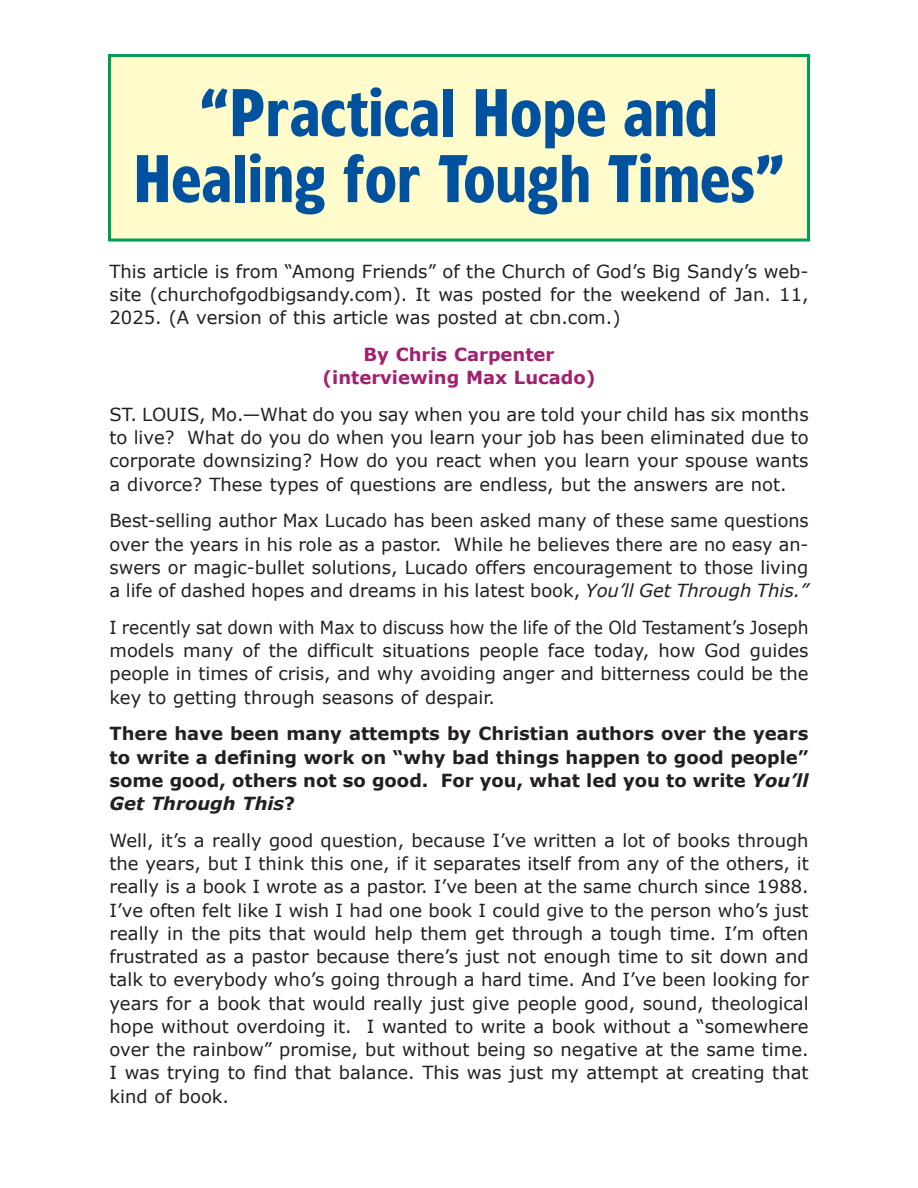
<style>
.page{position:relative;width:918px;height:1188px;background:#fff}
.page>*{position:absolute;margin:0;border:0;box-sizing:border-box;transform-origin:0 0}
.t1{font:700 63px/66px "Forever";letter-spacing:.02em;color:#00529f;text-align:center;scale:.9 1}
.t2{font:18px/23.2px "Verdana";color:#231f20;text-align:justify}
.t3{font:18px/23.2px "Verdana";color:#231f20;text-align:justify;scale:.95 1}
.t4{font:700 18px/23.2px "Verdana";color:#231f20;text-align:justify}
.t5{font:700 18px/23.2px "Verdana";color:#a0216f;text-align:center}
.s1{font-style:italic}
</style>
<div class="page">
<div style="left:110px;top:56px;width:698px;height:184px;background:#fffbcb"></div>
<div style="left:108px;top:54px;width:702px;height:188px;border:3px solid #009d57"></div>
<h1 class="t1" style="left:134px;top:88px;width:723px">“Practical Hope and<br>Healing for Tough Times”</h1>
<p class="t2" style="left:110px;top:259px;width:701px">This article is from “Among Friends” of the Church of God’s Big Sandy’s web&shy;site (churchofgodbigsandy.com). It was posted for the weekend of Jan. 11, 2025. (A version of this article was posted at cbn.com.)</p>
<p class="t5" style="left:322px;top:342px;width:275px">By Chris Carpenter (interviewing Max Lucado)</p>
<p class="t2" style="left:110px;top:402px;width:701px">ST. LOUIS, Mo.—What do you say when you are told your child has six months to live? What do you do when you learn your job has been eliminated due to corporate downsizing? How do you react when you learn your spouse wants a divorce? These types of questions are endless, but the answers are not.</p>
<p class="t2" style="left:110px;top:509px;width:701px">Best-selling author Max Lucado has been asked many of these same questions over the years in his role as a pastor. While he believes there are no easy an&shy;swers or magic-bullet solutions, Lucado offers encouragement to those living a life of dashed hopes and dreams in his latest book, <span class="s1">You’ll Get Through This.”</span></p>
<p class="t3" style="left:110px;top:615px;width:737px">I recently sat down with Max to discuss how the life of the Old Testament’s Joseph models many of the difficult situations people face today, how God guides people in times of crisis, and why avoiding anger and bitterness could be the key to getting through seasons of despair.</p>
<p class="t4" style="left:110px;top:722px;width:701px">There have been many attempts by Christian authors over the years to write a defining work on “why bad things happen to good people” some good, others not so good. For you, what led you to write <span class="s1">You’ll Get Through This</span>?</p>
<p class="t2" style="left:110px;top:828px;width:701px">Well, it’s a really good question, because I’ve written a lot of books through the years, but I think this one, if it separates itself from any of the others, it really is a book I wrote as a pastor. I’ve been at the same church since 1988.<br>I’ve often felt like I wish I had one book I could give to the person who’s just really in the pits that would help them get through a tough time. I’m often frustrated as a pastor because there’s just not enough time to sit down and talk to everybody who’s going through a hard time. And I’ve been looking for years for a book that would really just give people good, sound, theological hope without overdoing it. I wanted to write a book without a “somewhere over the rainbow” promise, but without being so negative at the same time.<br>I was trying to find that balance. This was just my attempt at creating that kind of book.</p>
</div>
